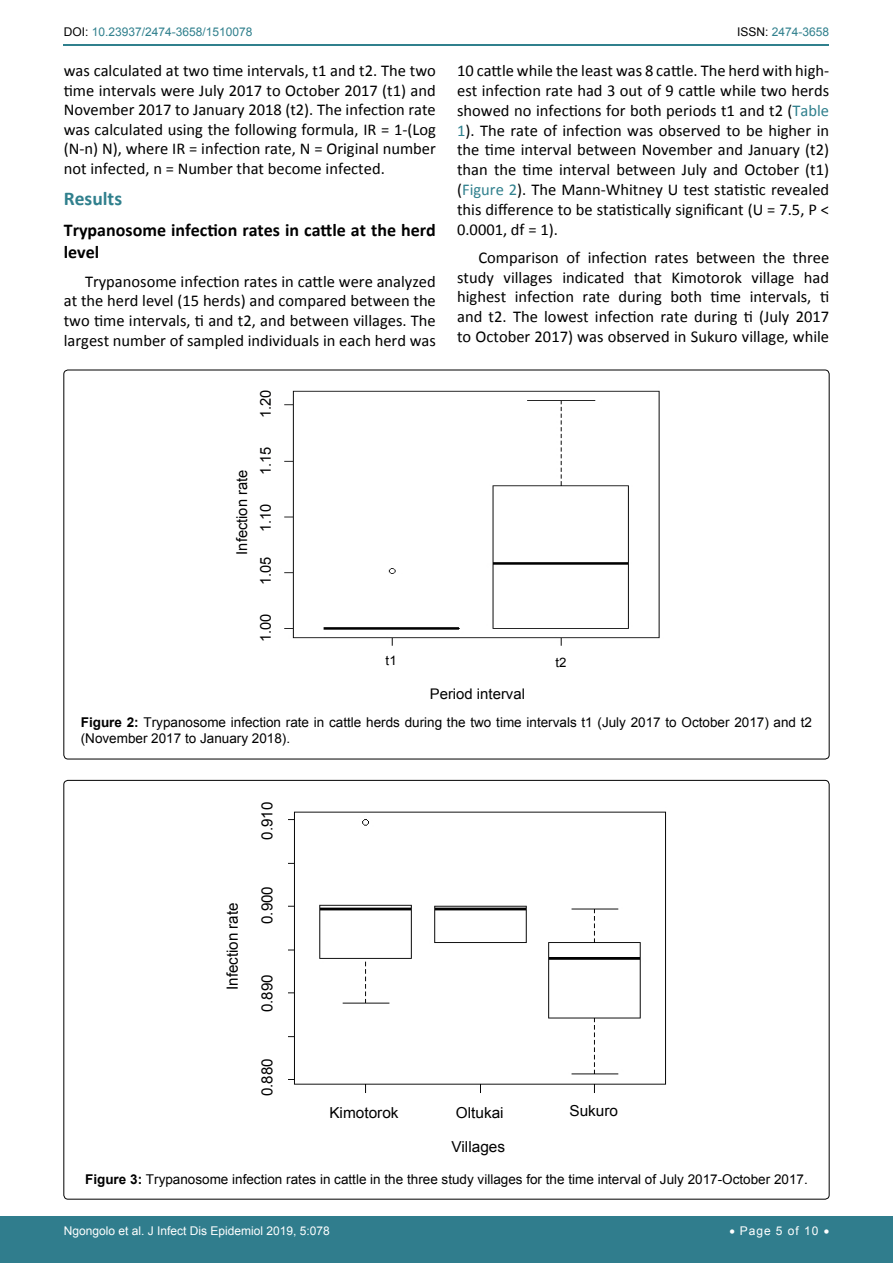
<style>
.page{position:relative;width:893px;height:1263px;background:#fff}
.page>*{position:absolute;margin:0;border:0;box-sizing:border-box;transform-origin:0 0}
.t1{font:700 19.5px "Calibri";color:#30808d}
.t2{font:700 18px/22.5px "Calibri";color:#000}
.t3{font:16.5px/19.8px "Calibri";color:#000;text-align:justify}
.t4{font:15.45px "Arial";color:#000}
.t5{font:15.15px "Arial";color:#000}
.t6{font:14.85px "Arial";color:#000}
.t7{font:14.7px "Arial";color:#000}
.t8{font:13.5px/16.2px "Arial";color:#000}
.t9{font:13.05px "Arial";color:#000}
.t10{font:12px "Arial";color:#fff}
.t11{font:12px "Arial";color:#30808d}
.s1{color:#000}
.s2{color:#30808d}
.s3{font-weight:700}
</style>
<div class="page">
<hr style="left:64px;top:45px;width:765px;height:1px;background:#30808d">
<div style="left:0;top:1217px;width:893px;height:46px;background:#307d8d"></div>
<img style="left:284px;top:390px;width:376px;height:256px">
<img style="left:288px;top:811px;width:379px;height:282px">
<p class="t11" style="left:64px;top:24px;width:190px"><span class="s1">DOI:</span> 10.23937/2474-3658/1510078</p>
<p class="t11" style="left:737px;top:24px;width:94px"><span class="s1">ISSN:</span> 2474-3658</p>
<p class="t3" style="left:64px;top:61px;width:374px">was calculated at two time intervals, t1 and t2. The two time intervals were July 2017 to October 2017 (t1) and November 2017 to January 2018 (t2). The infection rate was calculated using the following formula, IR = 1-(Log (N-n) N), where IR = infection rate, N = Original number not infected, n = Number that become infected.</p>
<p class="t1" style="left:64px;top:186px;width:60px">Results</p>
<p class="t2" style="left:64px;top:218px;width:374px">Trypanosome infection rates in cattle at the herd level</p>
<p class="t3" style="left:64px;top:271px;width:374px;text-indent:21px">Trypanosome infection rates in cattle were analyzed at the herd level (15 herds) and compared between the two time intervals, ti and t2, and between villages. The largest number of sampled individuals in each herd was</p>
<p class="t6" style="left:232px;top:555px;width:86px;rotate:-90deg">Infection rate</p>
<p class="t6" style="left:256px;top:418px;width:30px;rotate:-90deg">1.20</p>
<p class="t6" style="left:256px;top:475px;width:30px;rotate:-90deg">1.15</p>
<p class="t6" style="left:256px;top:532px;width:30px;rotate:-90deg">1.10</p>
<p class="t6" style="left:256px;top:585px;width:30px;rotate:-90deg">1.05</p>
<p class="t6" style="left:256px;top:642px;width:30px;rotate:-90deg">1.00</p>
<p class="t3" style="left:457px;top:61px;width:374px">10 cattle while the least was 8 cattle. The herd with high&shy;est infection rate had 3 out of 9 cattle while two herds showed no infections for both periods t1 and t2 (<span class="s2">Table 1</span>). The rate of infection was observed to be higher in the time interval between November and January (t2) than the time interval between July and October (t1) (<span class="s2">Figure 2</span>). The Mann-Whitney U test statistic revealed this difference to be statistically significant (U = 7.5, P &lt; 0.0001, df = 1).</p>
<p class="t3" style="left:457px;top:248px;width:374px;text-indent:21px">Comparison of infection rates between the three study villages indicated that Kimotorok village had highest infection rate during both time intervals, ti and t2. The lowest infection rate during ti (July 2017 to October 2017) was observed in Sukuro village, while</p>
<p class="t9" style="left:386px;top:652px;width:13px">t1</p>
<p class="t9" style="left:555px;top:654px;width:13px">t2</p>
<p class="t7" style="left:430px;top:685px;width:97px">Period interval</p>
<p class="t8" style="left:81px;top:714px;width:733px"><span class="s3">Figure 2:</span> Trypanosome infection rate in cattle herds during the two time intervals t1 (July 2017 to October 2017) and t2 (November 2017 to January 2018).</p>
<p class="t4" style="left:222px;top:990px;width:89px;rotate:-90deg">Infection rate</p>
<p class="t4" style="left:257px;top:840px;width:39px;rotate:-90deg">0.910</p>
<p class="t4" style="left:257px;top:924px;width:39px;rotate:-90deg">0.900</p>
<p class="t4" style="left:257px;top:1012px;width:39px;rotate:-90deg">0.890</p>
<p class="t4" style="left:257px;top:1096px;width:39px;rotate:-90deg">0.880</p>
<p class="t5" style="left:329px;top:1102px;width:71px">Kimotorok</p>
<p class="t5" style="left:456px;top:1102px;width:49px">Oltukai</p>
<p class="t5" style="left:452px;top:1137px;width:55px">Villages</p>
<p class="t5" style="left:569px;top:1100px;width:50px">Sukuro</p>
<p class="t8" style="left:85px;top:1171px;width:724px"><span class="s3">Figure 3:</span> Trypanosome infection rates in cattle in the three study villages for the time interval of July 2017-October 2017.</p>
<p class="t10" style="left:64px;top:1223px;width:268px">Ngongolo et al. J Infect Dis Epidemiol 2019, 5:078</p>
<p class="t10" style="left:729px;top:1223px;width:101px">• Page 5 of 10 •</p>
</div>
